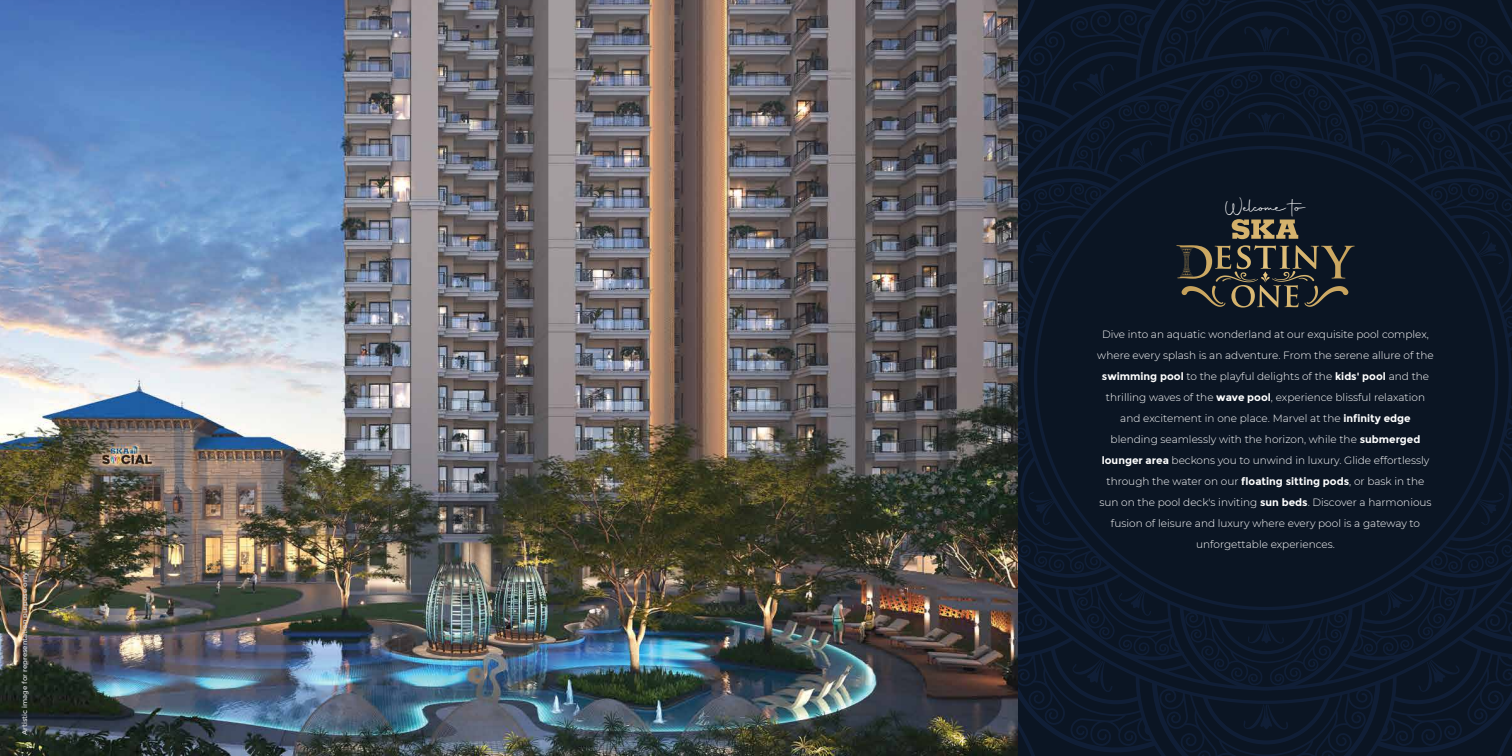
<style>
.page{position:relative;width:1512px;height:756px;background:#fff}
.page>*{position:absolute;margin:0;border:0;box-sizing:border-box;transform-origin:0 0}
.t1{font:18.72px "Autography";color:#fff}
.t2{font:300 10.5px/21px "Montserrat";color:#fff;text-align:center}
.t3{font:7px "Montserrat";color:#d1d3d4}
.s1{font-weight:700}
</style>
<div class="page">
<svg style="left:1018px;top:0;width:494px;height:756px;fill:#0b1523"></svg>
<svg style="left:1420px;top:64px;width:40px;height:1px"></svg>
<svg style="left:1018px;top:65px;width:494px;height:626px;fill:#0b1523"></svg>
<svg style="left:1034px;top:146px;width:464px;height:464px;fill:#0b1523"></svg>
<img style="left:0;top:0;width:1018px;height:756px">
<svg style="left:1232px;top:219px;width:66px;height:20px"></svg>
<svg style="left:1176px;top:245px;width:179px;height:63px"></svg>
<p class="t3" style="left:21px;top:735px;width:165px;rotate:-90deg">Artistic image for representation purpose only</p>
<h1 class="t1" style="left:1225px;top:195px;width:84px">Welcome to</h1>
<p class="t2" style="left:1097px;top:324px;width:338px">Dive into an aquatic wonderland at our exquisite pool complex, where every splash is an adventure. From the serene allure of the <span class="s1">swimming pool</span> to the playful delights of the <span class="s1">kids' pool</span> and the thrilling waves of the <span class="s1">wave pool</span>, experience blissful relaxation and excitement in one place. Marvel at the <span class="s1">infinity edge </span>blending seamlessly with the horizon, while the <span class="s1">submerged lounger area</span> beckons you to unwind in luxury. Glide effortlessly through the water on our <span class="s1">floating sitting pods</span>, or bask in the sun on the pool deck's inviting <span class="s1">sun beds</span>. Discover a harmonious fusion of leisure and luxury where every pool is a gateway to unforgettable experiences.</p>
</div>
